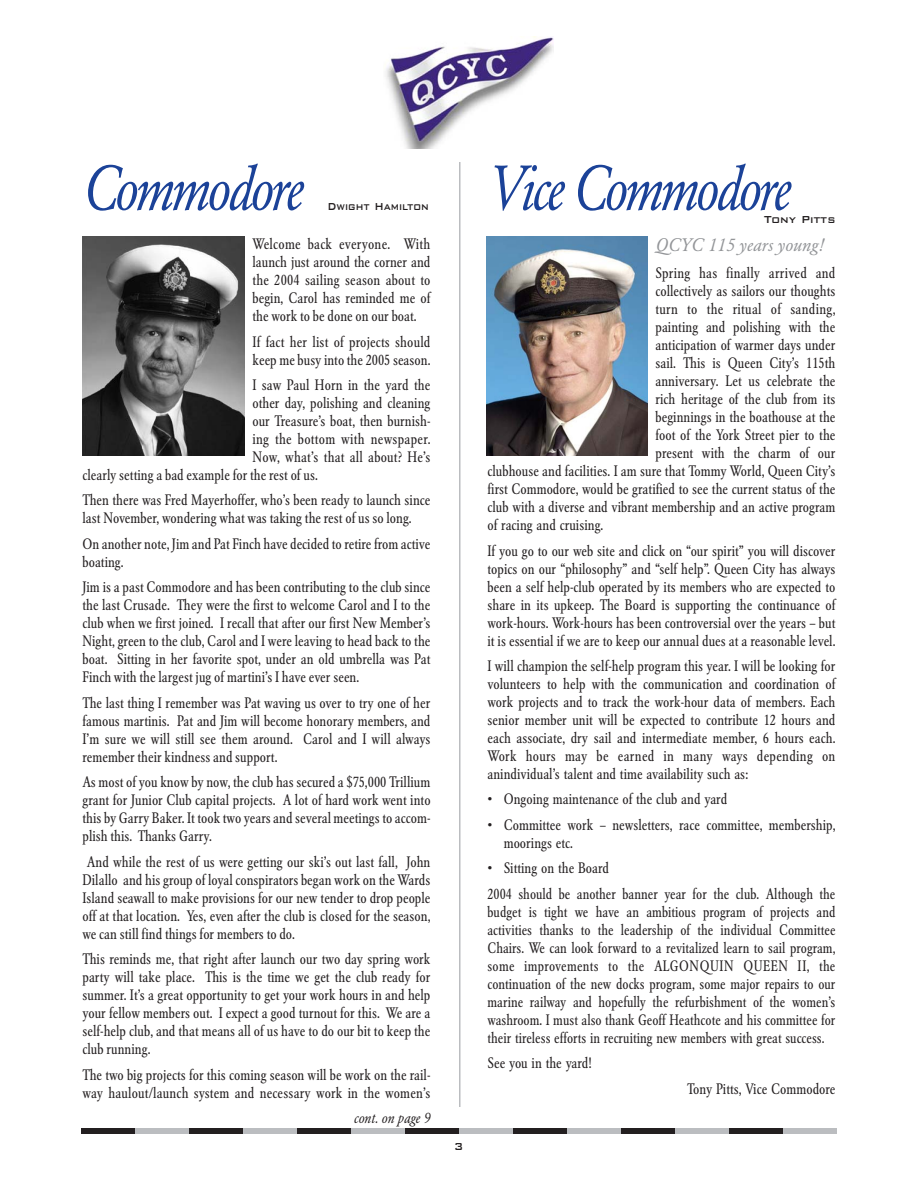
<style>
.page{position:relative;width:918px;height:1188px;background:#fff}
.page>*{position:absolute;margin:0;border:0;box-sizing:border-box;transform-origin:0 0}
.t1{font:italic 63px "Garamond BE";letter-spacing:-.05em;color:#1b4298;scale:.83 1}
.t2{font:italic 63px "Garamond BE";letter-spacing:-.05em;color:#1b4298;scale:.84 1}
.t3{font:italic 18px "Garamond BE";color:#939598}
.t4{font:condensed 15px/18px "Garamond BE";color:#231f20;text-align:justify}
.t5{font:italic 15px "Garamond BE";color:#231f20;scale:.9 1}
.t6{font:500 13.5px "Bank Gothic BT";color:#231f20;scale:.8 1}
.t7{font:500 13.5px "Bank Gothic BT";color:#231f20;scale:.9 1}
</style>
<div class="page">
<div style="left:81px;top:1129px;width:54px;height:5px;background:#231f20"></div>
<div style="left:135px;top:1129px;width:54px;height:5px;background:#bbbdc0"></div>
<div style="left:189px;top:1129px;width:54px;height:5px;background:#231f20"></div>
<div style="left:243px;top:1129px;width:54px;height:5px;background:#bbbdc0"></div>
<div style="left:297px;top:1129px;width:54px;height:5px;background:#231f20"></div>
<div style="left:351px;top:1129px;width:54px;height:5px;background:#bbbdc0"></div>
<div style="left:405px;top:1129px;width:54px;height:5px;background:#231f20"></div>
<div style="left:459px;top:1129px;width:54px;height:5px;background:#bbbdc0"></div>
<div style="left:513px;top:1129px;width:54px;height:5px;background:#231f20"></div>
<div style="left:567px;top:1129px;width:54px;height:5px;background:#bbbdc0"></div>
<div style="left:621px;top:1129px;width:54px;height:5px;background:#231f20"></div>
<div style="left:675px;top:1129px;width:54px;height:5px;background:#bbbdc0"></div>
<div style="left:729px;top:1129px;width:54px;height:5px;background:#231f20"></div>
<div style="left:783px;top:1129px;width:54px;height:5px;background:#bbbdc0"></div>
<hr style="left:459px;top:162px;width:1px;height:945px;background:#bbbdc0">
<img style="left:83px;top:236px;width:162px;height:220px">
<img style="left:386px;top:37px;width:167px;height:111px">
<img style="left:486px;top:236px;width:162px;height:220px">
<h1 class="t2" style="left:82px;top:162px;width:265px">Commodore</h1>
<p class="t6" style="left:327px;top:197px;width:128px">Dwight Hamilton</p>
<p class="t4" style="left:252px;top:236px;width:180px">Welcome back everyone. With launch just around the corner and the 2004 sailing season about to begin, Carol has reminded me of the work to be done on our boat.</p>
<p class="t4" style="left:252px;top:334px;width:180px">If fact her list of projects should keep me busy into the 2005 season.</p>
<p class="t4" style="left:252px;top:377px;width:180px">I saw Paul Horn in the yard the</p>
<p class="t4" style="left:252px;top:395px;width:179px">other day, polishing and cleaning</p>
<p class="t4" style="left:252px;top:413px;width:180px">our Treasure’s boat, then burnish-</p>
<p class="t4" style="left:252px;top:431px;width:179px">ing the bottom with newspaper.</p>
<p class="t4" style="left:252px;top:449px;width:180px">Now, what’s that all about? He’s</p>
<p class="t4" style="left:83px;top:467px;width:237px">clearly setting a bad example for the rest of us.</p>
<p class="t4" style="left:83px;top:493px;width:350px">Then there was Fred Mayerhoffer, who’s been ready to launch since last November, wondering what was taking the rest of us so long.</p>
<p class="t4" style="left:83px;top:536px;width:350px">On another note, Jim and Pat Finch have decided to retire from active boating.</p>
<p class="t4" style="left:83px;top:579px;width:350px">Jim is a past Commodore and has been contributing to the club since the last Crusade. They were the first to welcome Carol and I to the club when we first joined. I recall that after our first New Member’s Night, green to the club, Carol and I were leaving to head back to the boat. Sitting in her favorite spot, under an old umbrella was Pat Finch with the largest jug of martini’s I have ever seen.</p>
<p class="t4" style="left:83px;top:695px;width:350px">The last thing I remember was Pat waving us over to try one of her famous martinis. Pat and Jim will become honorary members, and I’m sure we will still see them around. Carol and I will always remember their kindness and support.</p>
<p class="t4" style="left:83px;top:774px;width:350px">As most of you know by now, the club has secured a $75,000 Trillium grant for Junior Club capital projects. A lot of hard work went into this by Garry Baker. It took two years and several meetings to accom&shy;plish this. Thanks Garry.</p>
<p class="t4" style="left:83px;top:854px;width:350px">And while the rest of us were getting our ski’s out last fall, John Dilallo and his group of loyal conspirators began work on the Wards Island seawall to make provisions for our new tender to drop people off at that location. Yes, even after the club is closed for the season, we can still find things for members to do.</p>
<p class="t4" style="left:82px;top:951px;width:350px">This reminds me, that right after launch our two day spring work party will take place. This is the time we get the club ready for summer. It’s a great opportunity to get your work hours in and help your fellow members out. I expect a good turnout for this. We are a self-help club, and that means all of us have to do our bit to keep the club running.</p>
<p class="t4" style="left:82px;top:1067px;width:349px">The two big projects for this coming season will be work on the rail&shy;way haulout/launch system and necessary work in the women’s</p>
<p class="t5" style="left:354px;top:1111px;width:86px">cont. on page 9</p>
<p class="t7" style="left:454px;top:1137px;width:12px">3</p>
<h1 class="t1" style="left:488px;top:162px;width:367px">Vice Commodore</h1>
<p class="t7" style="left:764px;top:211px;width:81px">Tony Pitts</p>
<p class="t3" style="left:656px;top:237px;width:170px">QCYC 115 years young!</p>
<p class="t4" style="left:656px;top:265px;width:181px">Spring has finally arrived and</p>
<p class="t4" style="left:656px;top:283px;width:182px">collectively as sailors our thoughts</p>
<p class="t4" style="left:656px;top:301px;width:181px">turn to the ritual of sanding,</p>
<p class="t4" style="left:656px;top:319px;width:181px">painting and polishing with the</p>
<p class="t4" style="left:656px;top:337px;width:182px">anticipation of warmer days under</p>
<p class="t4" style="left:656px;top:355px;width:181px">sail. This is Queen City’s 115th</p>
<p class="t4" style="left:656px;top:373px;width:182px">anniversary. Let us celebrate the</p>
<p class="t4" style="left:656px;top:391px;width:182px">rich heritage of the club from its</p>
<p class="t4" style="left:656px;top:409px;width:182px">beginnings in the boathouse at the</p>
<p class="t4" style="left:656px;top:427px;width:181px">foot of the York Street pier to the</p>
<p class="t4" style="left:656px;top:445px;width:181px">present with the charm of our</p>
<p class="t4" style="left:488px;top:463px;width:349px">clubhouse and facilities. I am sure that Tommy World, Queen City’s</p>
<p class="t4" style="left:488px;top:481px;width:350px">first Commodore, would be gratified to see the current status of the</p>
<p class="t4" style="left:488px;top:499px;width:350px">club with a diverse and vibrant membership and an active program</p>
<p class="t4" style="left:488px;top:517px;width:117px">of racing and cruising.</p>
<p class="t4" style="left:488px;top:543px;width:350px">If you go to our web site and click on “our spirit” you will discover topics on our “philosophy” and “self help”. Queen City has always been a self help-club operated by its members who are expected to share in its upkeep. The Board is supporting the continuance of work-hours. Work-hours has been controversial over the years – but it is essential if we are to keep our annual dues at a reasonable level.</p>
<p class="t4" style="left:488px;top:658px;width:350px">I will champion the self-help program this year. I will be looking for volunteers to help with the communication and coordination of work projects and to track the work-hour data of members. Each senior member unit will be expected to contribute 12 hours and each associate, dry sail and intermediate member, 6 hours each.<br>Work hours may be earned in many ways depending on anindividual’s talent and time availability such as:</p>
<p class="t4" style="left:488px;top:792px;width:241px">• Ongoing maintenance of the club and yard</p>
<p class="t4" style="left:504px;top:817px;width:333px;text-indent:-16px">• Committee work – newsletters, race committee, membership, moorings etc.</p>
<p class="t4" style="left:488px;top:857px;width:350px;line-height:25.5px">• Sitting on the Board<br>2004 should be another banner year for the club. Although the</p>
<p class="t4" style="left:488px;top:904px;width:350px">budget is tight we have an ambitious program of projects and activities thanks to the leadership of the individual Committee Chairs. We can look forward to a revitalized learn to sail program, some improvements to the ALGONQUIN QUEEN II, the continuation of the new docks program, some major repairs to our marine railway and hopefully the refurbishment of the women’s washroom. I must also thank Geoff Heathcote and his committee for their tireless efforts in recruiting new members with great success.</p>
<p class="t4" style="left:488px;top:1055px;width:106px">See you in the yard!</p>
<p class="t4" style="left:687px;top:1081px;width:150px">Tony Pitts, Vice Commodore</p>
</div>
